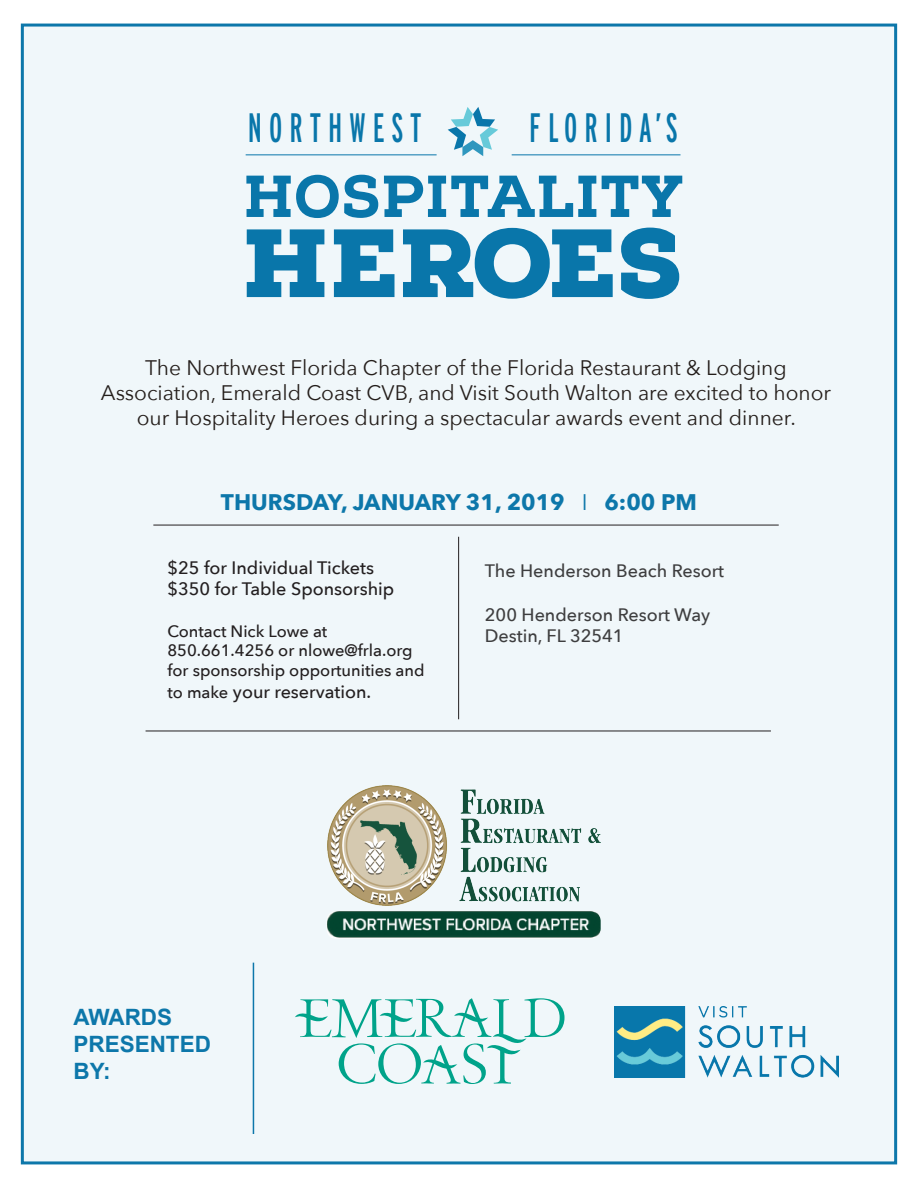
<style>
.page{position:relative;width:918px;height:1188px;background:#fff}
.page>*{position:absolute;margin:0;border:0;box-sizing:border-box;transform-origin:0 0}
.t1{font:900 96.6px "Nexa Slab";letter-spacing:.01em;color:#0976aa}
.t2{font:800 59.1px "Nexa Slab";letter-spacing:.01em;color:#0976aa}
.t3{font:extra-condensed 41.1px "Interstate";letter-spacing:.2em;color:#0976aa;scale:.86 1}
.t4{font:700 22.5px "Avenir Next";color:#0d77aa}
.t5{font:700 22.5px/27px "Arial";color:#0d77aa}
.t6{font:21px "Avenir Next";color:#241e1b}
.t7{font:500 18px "Avenir Next";color:#231f20}
.t8{font:500 18px "Avenir Next";color:#3e3e3f}
.t9{font:500 16.5px "Avenir Next";color:#231f20}
.s1{font-weight:400}
.s2{font-size:16.5px}
</style>
<div class="page">
<div style="left:21px;top:24px;width:876px;height:1140px;background:#f0f7fa;border:3px solid #0d77aa"></div>
<hr style="left:246px;top:154px;width:191px;height:1px;background:#0976aa">
<hr style="left:512px;top:154px;width:169px;height:1px;background:#0976aa">
<svg style="left:448px;top:107px;width:50px;height:49px"></svg>
<svg style="left:295px;top:998px;width:270px;height:86px"></svg>
<img style="left:614px;top:1006px;width:225px;height:71px">
<hr style="left:253px;top:963px;width:1px;height:171px;background:#0d77aa">
<hr style="left:153px;top:525px;width:626px;height:1px;background:#231f20">
<hr style="left:458px;top:537px;width:1px;height:182px;background:#231f20">
<hr style="left:146px;top:731px;width:625px;height:1px;background:#231f20">
<img style="left:327px;top:786px;width:274px;height:120px">
<img style="left:327px;top:911px;width:274px;height:27px">
<p class="t3" style="left:248px;top:105px;width:203px">NORTHWEST</p>
<p class="t3" style="left:529px;top:105px;width:174px">FLORIDA’S</p>
<p class="t2" style="left:243px;top:159px;width:441px">HOSPITALITY</p>
<p class="t1" style="left:243px;top:202px;width:441px">HEROES</p>
<p class="t6" style="left:145px;top:350px;width:643px">The Northwest Florida Chapter of the Florida Restaurant &amp; Lodging</p>
<p class="t6" style="left:101px;top:375px;width:732px">Association, Emerald Coast CVB, and Visit South Walton are excited to honor</p>
<p class="t6" style="left:137px;top:400px;width:661px">our Hospitality Heroes during a spectacular awards event and dinner.</p>
<p class="t4" style="left:221px;top:483px;width:478px">THURSDAY, JANUARY 31, 2019 <span class="s1">I</span> 6:00 PM</p>
<p class="t7" style="left:167px;top:552px;width:208px">$25 for Individual Tickets</p>
<p class="t7" style="left:167px;top:574px;width:228px">$350 for Table Sponsorship</p>
<p class="t9" style="left:167px;top:617px;width:161px">Contact Nick Lowe at</p>
<p class="t9" style="left:167px;top:637px;width:247px">850.661.4256 or nlowe@frla.org</p>
<p class="t9" style="left:167px;top:656px;width:259px">for sponsorship opportunities and</p>
<p class="t7" style="left:167px;top:676px;width:205px"><span class="s2">to make</span> your reservation.</p>
<p class="t8" style="left:485px;top:556px;width:241px">The Henderson Beach Resort</p>
<p class="t8" style="left:485px;top:599px;width:227px">200 Henderson Resort Way</p>
<p class="t8" style="left:485px;top:621px;width:140px">Destin, FL 32541</p>
<p class="t5" style="left:73px;top:1005px;width:139px">AWARDS<br>PRESENTED</p>
<p class="t5" style="left:73px;top:1059px;width:39px">BY:</p>
</div>
